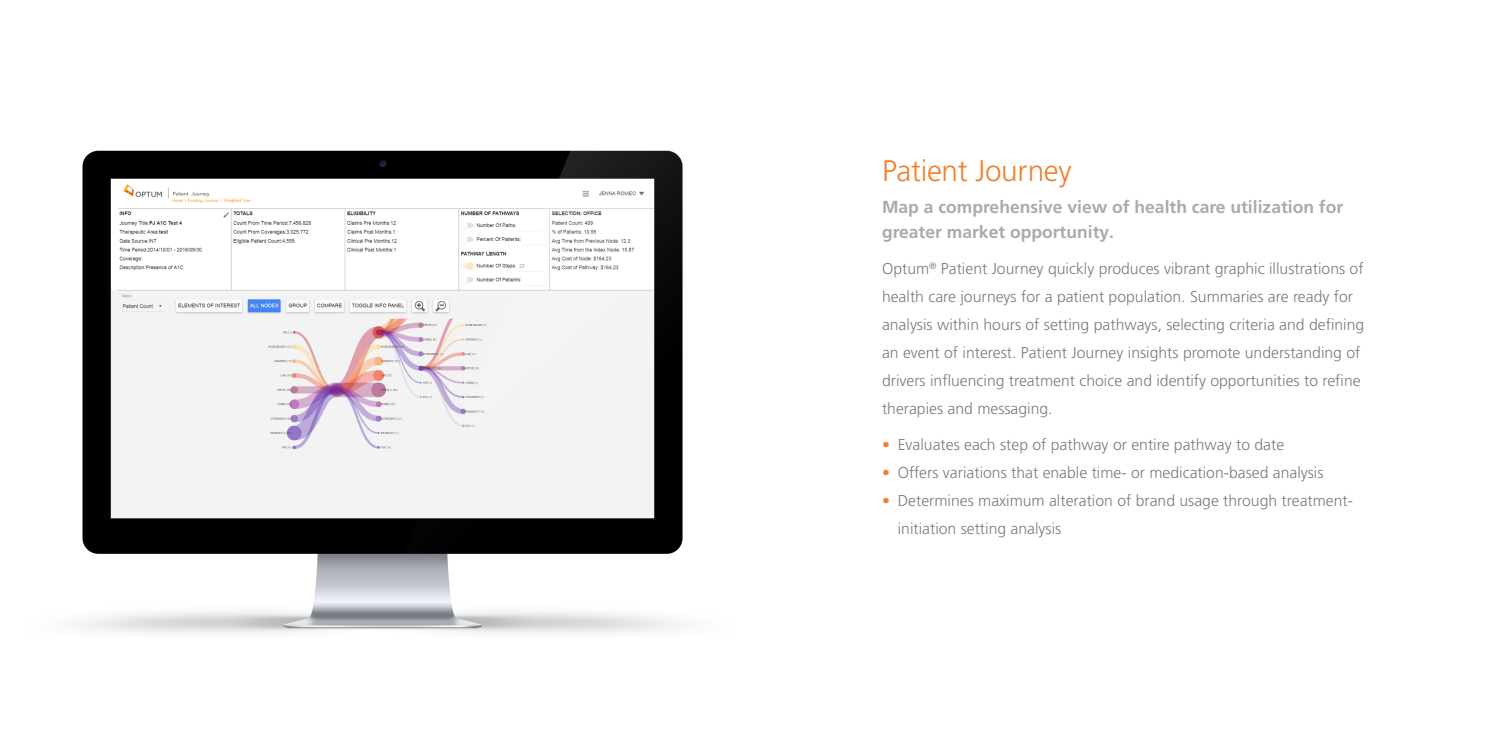
<style>
.page{position:relative;width:1512px;height:756px;background:#fff}
.page>*{position:absolute;margin:0;border:0;box-sizing:border-box;transform-origin:0 0}
.t1{font:300 29.75px "Frutiger LT Pro";letter-spacing:-.01em;color:#f47f2a}
.t2{font:700 17.5px/24.5px "Frutiger LT Pro";color:#a8abac}
.t3{font:300 15.75px/28px "Frutiger LT Pro";color:#787d83}
.s1{color:#f47f2a}
</style>
<div class="page">
<img style="left:80px;top:150px;width:603px;height:483px">
<p class="t1" style="left:882px;top:153px;width:191px">Patient Journey</p>
<p class="t2" style="left:882px;top:195px;width:463px">Map a comprehensive view of health care utilization for greater market opportunity.</p>
<p class="t3" style="left:882px;top:254px;width:484px">Optum<sup>®</sup> Patient Journey quickly produces vibrant graphic illustrations of health care journeys for a patient population. Summaries are ready for analysis within hours of setting pathways, selecting criteria and defining an event of interest. Patient Journey insights promote understanding of drivers influencing treatment choice and identify opportunities to refine therapies and messaging.</p>
<p class="t3" style="left:882px;top:430px;width:404px"><span class="s1">•</span> Evaluates each step of pathway or entire pathway to date</p>
<p class="t3" style="left:882px;top:458px;width:443px"><span class="s1">•</span> Offers variations that enable time- or medication-based analysis</p>
<p class="t3" style="left:898px;top:486px;width:457px;text-indent:-16px"><span class="s1">•</span> Determines maximum alteration of brand usage through treatment&shy;initiation setting analysis</p>
</div>
